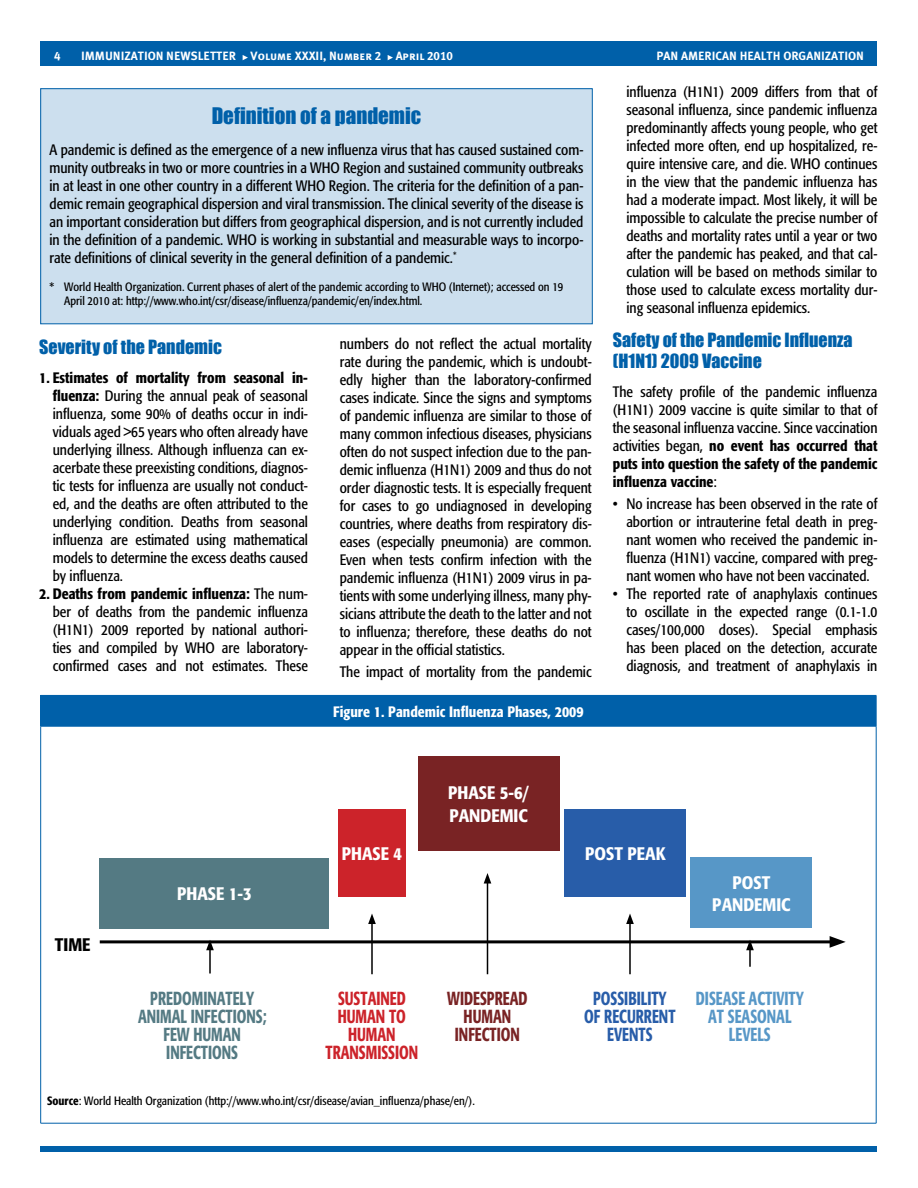
<style>
.page{position:relative;width:918px;height:1188px;background:#fff}
.page>*{position:absolute;margin:0;border:0;box-sizing:border-box;transform-origin:0 0}
.t1{font:21px "Impact";color:#0060a9}
.t2{font:500 condensed 18.75px/18px "Formata";color:#547a83;text-align:center;scale:.8 1}
.t3{font:500 condensed 18.75px/18px "Formata";color:#cc232a;text-align:center;scale:.8 1}
.t4{font:500 condensed 18.75px/18px "Formata";color:#5797c7;text-align:center;scale:.8 1}
.t5{font:500 condensed 18.75px/18px "Formata";color:#285da9;text-align:center;scale:.8 1}
.t6{font:500 condensed 18.75px/18px "Formata";color:#792324;text-align:center;scale:.8 1}
.t7{font:18px/21px "Impact";color:#0060a9}
.t8{font:500 condensed 18px/22.4px "Formata";color:#fff;text-align:center}
.t9{font:500 condensed 18px "Formata";color:#000}
.t10{font:condensed 15px/18px "Formata";color:#000;text-align:justify}
.t11{font:500 condensed 15px "Formata";color:#fff}
.t12{font:condensed 12px/14.4px "Formata";color:#000}
.t13{font:12px "Meta Plus Bold Caps";color:#fff}
.s1{font-weight:500}
</style>
<div class="page">
<div style="left:40px;top:41px;width:838px;height:25px;background:#0060a9"></div>
<svg style="left:243px;top:55px;width:5px;height:5px"></svg>
<svg style="left:388px;top:55px;width:5px;height:5px"></svg>
<div style="left:40px;top:1146px;width:838px;height:6px;background:#0060a9"></div>
<div style="left:41px;top:89px;width:551px;height:235px;background:#ccdfee"></div>
<div style="left:40px;top:88px;width:552px;height:236px;border:1px solid #0060a9"></div>
<div style="left:41px;top:695px;width:835px;height:31px;background:#0060a9"></div>
<hr style="left:40px;top:695px;width:836px;height:1px;background:#0060a9">
<hr style="left:40px;top:696px;width:1px;height:30px;background:#0060a9">
<hr style="left:876px;top:696px;width:1px;height:30px;background:#0060a9">
<hr style="left:40px;top:726px;width:1px;height:397px;background:#0060a9">
<hr style="left:876px;top:726px;width:1px;height:397px;background:#0060a9">
<hr style="left:40px;top:1123px;width:836px;height:1px;background:#0060a9">
<hr style="left:41px;top:726px;width:835px;height:1px;background:#0060a9">
<hr style="left:100px;top:940px;width:735px;height:3px;background:#000">
<svg style="left:830px;top:936px;width:16px;height:12px"></svg>
<div style="left:100px;top:858px;width:229px;height:70px;background:#547a83"></div>
<div style="left:338px;top:809px;width:68px;height:88px;background:#cc232a"></div>
<div style="left:565px;top:809px;width:121px;height:88px;background:#285da9"></div>
<div style="left:691px;top:857px;width:121px;height:71px;background:#5797c7"></div>
<div style="left:418px;top:756px;width:142px;height:94px;background:#792324"></div>
<hr style="left:209px;top:948px;width:2px;height:26px;background:#000">
<svg style="left:206px;top:940px;width:8px;height:10px"></svg>
<svg style="left:746px;top:940px;width:8px;height:27px"></svg>
<hr style="left:371px;top:922px;width:2px;height:52px;background:#000">
<svg style="left:368px;top:914px;width:8px;height:10px"></svg>
<hr style="left:487px;top:881px;width:1px;height:93px;background:#000">
<svg style="left:484px;top:873px;width:7px;height:11px"></svg>
<hr style="left:629px;top:922px;width:2px;height:52px;background:#000">
<svg style="left:626px;top:914px;width:8px;height:10px"></svg>
<p class="t13" style="left:54px;top:49px;width:8px">4</p>
<p class="t13" style="left:81px;top:49px;width:373px">IMMUNIZATION NEWSLETTER Volume XXXII, Number 2 April 2010</p>
<p class="t13" style="left:657px;top:49px;width:209px">PAN AMERICAN HEALTH ORGANIZATION</p>
<h1 class="t1" style="left:212px;top:99px;width:211px">Definition of a pandemic</h1>
<p class="t10" style="left:50px;top:141px;width:536px">A pandemic is defined as the emergence of a new influenza virus that has caused sustained com&shy;munity outbreaks in two or more countries in a WHO Region and sustained community outbreaks in at least in one other country in a different WHO Region. The criteria for the definition of a pan&shy;demic remain geographical dispersion and viral transmission. The clinical severity of the disease is an important consideration but differs from geographical dispersion, and is not currently included in the definition of a pandemic. WHO is working in substantial and measurable ways to incorpo&shy;rate definitions of clinical severity in the general definition of a pandemic.<sup>*</sup></p>
<p class="t12" style="left:64px;top:280px;width:501px;text-indent:-15px">* World Health Organization. Current phases of alert of the pandemic according to WHO (Internet); accessed on 19<br>April 2010 at: http://www.who.int/csr/disease/influenza/pandemic/en/index.html.</p>
<p class="t7" style="left:39px;top:336px;width:184px">Severity of the Pandemic</p>
<p class="t10" style="left:53px;top:369px;width:257px;text-indent:-13px"><span class="s1">1. Estimates of mortality from seasonal in&shy;fluenza:</span> During the annual peak of seasonal influenza, some 90% of deaths occur in indi&shy;viduals aged &gt;65 years who often already have underlying illness. Although influenza can ex&shy;acerbate these preexisting conditions, diagnos&shy;tic tests for influenza are usually not conduct&shy;ed, and the deaths are often attributed to the underlying condition. Deaths from seasonal influenza are estimated using mathematical models to determine the excess deaths caused by influenza.</p>
<p class="t10" style="left:53px;top:585px;width:257px;text-indent:-14px"><span class="s1">2. Deaths from pandemic influenza:</span> The num&shy;ber of deaths from the pandemic influenza (H1N1) 2009 reported by national authori&shy;ties and compiled by WHO are laboratory&shy;confirmed cases and not estimates. These</p>
<p class="t10" style="left:340px;top:335px;width:254px">numbers do not reflect the actual mortality rate during the pandemic, which is undoubt&shy;edly higher than the laboratory-confirmed cases indicate. Since the signs and symptoms of pandemic influenza are similar to those of many common infectious diseases, physicians often do not suspect infection due to the pan&shy;demic influenza (H1N1) 2009 and thus do not order diagnostic tests. It is especially frequent for cases to go undiagnosed in developing countries, where deaths from respiratory dis&shy;eases (especially pneumonia) are common.<br>Even when tests confirm infection with the pandemic influenza (H1N1) 2009 virus in pa&shy;tients with some underlying illness, many phy&shy;sicians attribute the death to the latter and not to influenza; therefore, these deaths do not appear in the official statistics.</p>
<p class="t10" style="left:340px;top:663px;width:253px">The impact of mortality from the pandemic</p>
<p class="t11" style="left:333px;top:702px;width:252px">Figure 1. Pandemic Influenza Phases, 2009</p>
<p class="t10" style="left:626px;top:83px;width:253px">influenza (H1N1) 2009 differs from that of seasonal influenza, since pandemic influenza predominantly affects young people, who get infected more often, end up hospitalized, re&shy;quire intensive care, and die. WHO continues in the view that the pandemic influenza has had a moderate impact. Most likely, it will be impossible to calculate the precise number of deaths and mortality rates until a year or two after the pandemic has peaked, and that cal&shy;culation will be based on methods similar to those used to calculate excess mortality dur&shy;ing seasonal influenza epidemics.</p>
<p class="t7" style="left:613px;top:329px;width:241px">Safety of the Pandemic Influenza (H1N1) 2009 Vaccine</p>
<p class="t10" style="left:613px;top:383px;width:266px">The safety profile of the pandemic influenza (H1N1) 2009 vaccine is quite similar to that of the seasonal influenza vaccine. Since vaccination activities began, <span class="s1">no event has occurred that puts into question the safety of the pandemic influenza vaccine</span>:</p>
<p class="t10" style="left:626px;top:495px;width:253px;text-indent:-14px">• No increase has been observed in the rate of abortion or intrauterine fetal death in preg&shy;nant women who received the pandemic in&shy;fluenza (H1N1) vaccine, compared with preg&shy;nant women who have not been vaccinated.</p>
<p class="t10" style="left:626px;top:585px;width:253px;text-indent:-14px">• The reported rate of anaphylaxis continues to oscillate in the expected range (0.1-1.0 cases/100,000 doses). Special emphasis has been placed on the detection, accurate diagnosis, and treatment of anaphylaxis in</p>
<p class="t8" style="left:448px;top:782px;width:82px;text-align:left">PHASE 5-6/<br>PANDEMIC</p>
<p class="t9" style="left:55px;top:934px;width:37px">TIME</p>
<p class="t8" style="left:177px;top:883px;width:76px">PHASE 1-3</p>
<p class="t8" style="left:342px;top:843px;width:62px">PHASE 4</p>
<p class="t8" style="left:585px;top:843px;width:82px">POST PEAK</p>
<p class="t8" style="left:712px;top:871px;width:80px">POST<br>PANDEMIC</p>
<p class="t2" style="left:138px;top:989px;width:162px">PREDOMINATELY<br>ANIMAL INFECTIONS;<br>FEW HUMAN<br>INFECTIONS</p>
<p class="t3" style="left:326px;top:989px;width:118px">SUSTAINED<br>HUMAN TO<br>HUMAN<br>TRANSMISSION</p>
<p class="t6" style="left:447px;top:989px;width:102px">WIDESPREAD<br>HUMAN<br>INFECTION</p>
<p class="t5" style="left:584px;top:989px;width:116px">POSSIBILITY<br>OF RECURRENT<br>EVENTS</p>
<p class="t4" style="left:696px;top:989px;width:136px">DISEASE ACTIVITY<br>AT SEASONAL<br>LEVELS</p>
<p class="t12" style="left:47px;top:1094px;width:429px"><span class="s1">Source</span>: World Health Organization (http://www.who.int/csr/disease/avian_influenza/phase/en/).</p>
</div>
